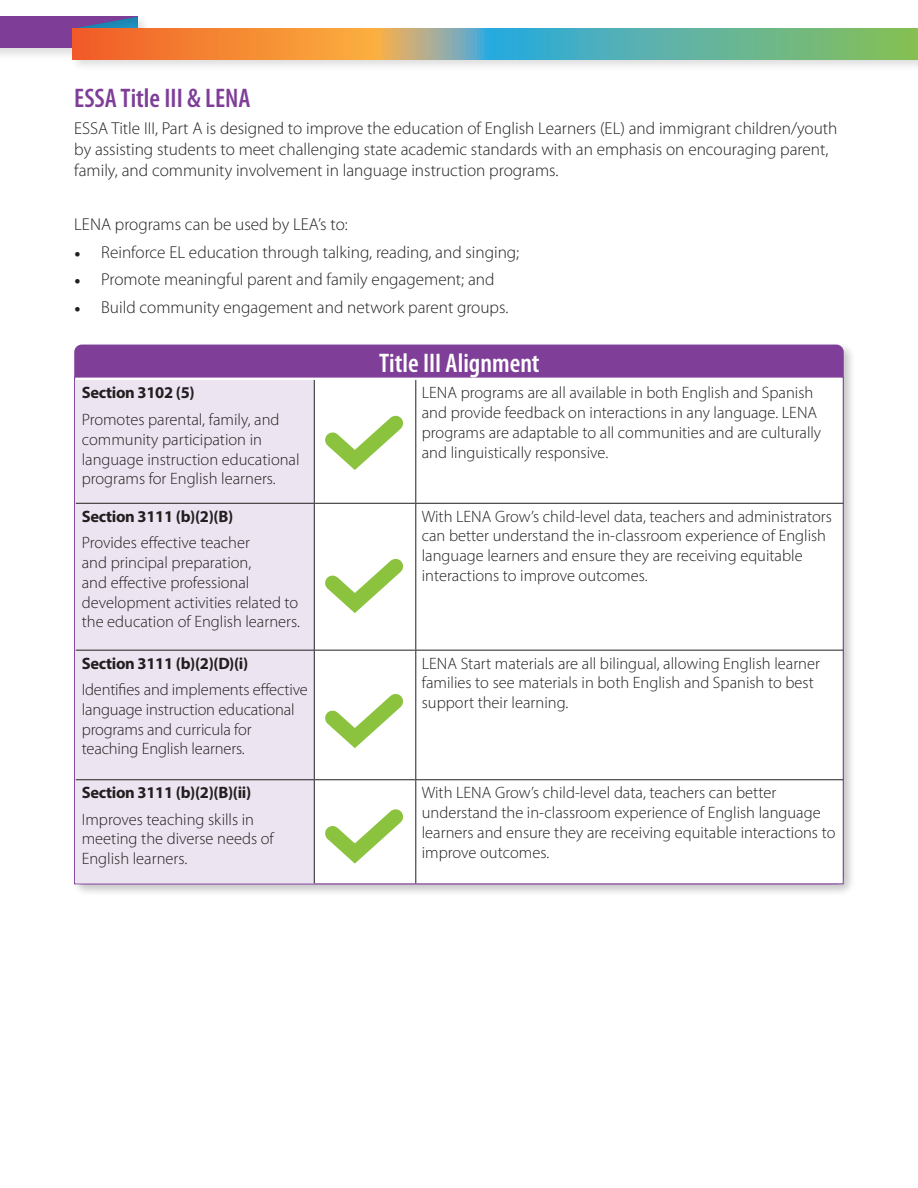
<style>
.page{position:relative;width:918px;height:1188px;background:#fff}
.page>*{position:absolute;margin:0;border:0;box-sizing:border-box;transform-origin:0 0}
.t1{font:600 condensed 27px "Myriad Pro";color:#7e3e98}
.t2{font:600 condensed 27px "Myriad Pro";color:#fff}
.t3{font:300 17.25px/20.7px "Myriad Pro";color:#231f20}
.t4{font:16.5px/19.8px "Myriad Variable Concept";color:#231f20}
.t5{font:300 16.5px/19.8px "Myriad Pro";color:#231f20}
.t6{font:700 16.5px "Myriad Pro";letter-spacing:-.02em;color:#231f20}
.s1{font-family:"Minion Pro";font-weight:400}
</style>
<div class="page">
<div style="left:0;top:13px;width:150px;height:47px;background:#231f20;opacity:.15"></div>
<div style="left:0;top:16px;width:138px;height:32px;background:#7e3e98"></div>
<svg style="left:73px;top:13px;width:67px;height:12px"></svg>
<div style="left:70px;top:25px;width:848px;height:47px;background:#231f20;opacity:.15"></div>
<svg style="left:73px;top:28px;width:845px;height:32px;background:#9da275"></svg>
<div style="left:72px;top:342px;width:784px;height:555px;background:#231f20;opacity:.25"></div>
<div style="left:75px;top:345px;width:768px;height:538px;background:#7f3f98;border-radius:7px"></div>
<div style="left:74px;top:377px;width:770px;height:507px;background:#fff;border:1px solid #7f3f98"></div>
<div style="left:76px;top:380px;width:238px;height:503px;background:#ece5f1"></div>
<hr style="left:314px;top:380px;width:1px;height:123px;background:#231f20">
<hr style="left:415px;top:380px;width:1px;height:123px;background:#231f20">
<hr style="left:76px;top:503px;width:238px;height:1px;background:#231f20">
<hr style="left:314px;top:503px;width:102px;height:1px;background:#231f20">
<hr style="left:314px;top:504px;width:1px;height:146px;background:#231f20">
<hr style="left:416px;top:503px;width:427px;height:1px;background:#231f20">
<hr style="left:415px;top:504px;width:1px;height:146px;background:#231f20">
<hr style="left:76px;top:650px;width:238px;height:1px;background:#231f20">
<hr style="left:314px;top:650px;width:102px;height:1px;background:#231f20">
<hr style="left:314px;top:651px;width:1px;height:128px;background:#231f20">
<hr style="left:416px;top:650px;width:427px;height:1px;background:#231f20">
<hr style="left:415px;top:651px;width:1px;height:128px;background:#231f20">
<hr style="left:76px;top:779px;width:238px;height:1px;background:#231f20">
<hr style="left:314px;top:779px;width:102px;height:1px;background:#231f20">
<hr style="left:314px;top:780px;width:1px;height:103px;background:#231f20">
<hr style="left:416px;top:779px;width:427px;height:1px;background:#231f20">
<hr style="left:415px;top:780px;width:1px;height:103px;background:#231f20">
<svg style="left:311px;top:402px;width:106px;height:78px"></svg>
<svg style="left:311px;top:545px;width:106px;height:78px"></svg>
<svg style="left:311px;top:680px;width:106px;height:78px"></svg>
<svg style="left:311px;top:796px;width:106px;height:78px"></svg>
<p class="t1" style="left:74px;top:83px;width:178px">ESSA Title III &amp; LENA</p>
<p class="t3" style="left:74px;top:118px;width:765px">ESSA Title III, Part A is designed to improve the education of English Learners (EL) and immigrant children/youth by assisting students to meet challenging state academic standards with an emphasis on encouraging parent, family, and community involvement in language instruction programs.</p>
<p class="t3" style="left:74px;top:214px;width:275px">LENA programs can be used by LEA’s to:</p>
<p class="t3" style="left:74px;top:242px;width:447px"><span class="s1">•</span> Reinforce EL education through talking, reading, and singing;</p>
<p class="t3" style="left:74px;top:269px;width:422px"><span class="s1">•</span> Promote meaningful parent and family engagement; and</p>
<p class="t3" style="left:74px;top:296px;width:436px"><span class="s1">•</span> Build community engagement and network parent groups.</p>
<p class="t2" style="left:379px;top:348px;width:162px">Title III Alignment</p>
<p class="t6" style="left:82px;top:382px;width:115px">Section 3102 (5)</p>
<p class="t5" style="left:82px;top:409px;width:219px">Promotes parental, family, and community participation in language instruction educational programs for English learners.</p>
<p class="t4" style="left:422px;top:383px;width:401px">LENA programs are all available in both English and Spanish and provide feedback on interactions in any language. LENA programs are adaptable to all communities and are culturally and linguistically responsive.</p>
<p class="t6" style="left:82px;top:505px;width:153px">Section 3111 (b)(2)(B)</p>
<p class="t5" style="left:82px;top:533px;width:220px">Provides effective teacher<br>and principal preparation,<br>and effective professional development activities related to the education of English learners.</p>
<p class="t6" style="left:82px;top:652px;width:168px">Section 3111 (b)(2)(D)(i)</p>
<p class="t5" style="left:82px;top:680px;width:228px">Identifies and implements effective language instruction educational programs and curricula for teaching English learners.</p>
<p class="t6" style="left:82px;top:782px;width:171px">Section 3111 (b)(2)(B)(ii)</p>
<p class="t5" style="left:82px;top:809px;width:194px">Improves teaching skills in meeting the diverse needs of<br>English learners.</p>
<p class="t4" style="left:422px;top:506px;width:412px">With LENA Grow’s child-level data, teachers and administrators can better understand the in-classroom experience of English language learners and ensure they are receiving equitable interactions to improve outcomes.</p>
<p class="t4" style="left:422px;top:653px;width:400px">LENA Start materials are all bilingual, allowing English learner families to see materials in both English and Spanish to best support their learning.</p>
<p class="t4" style="left:422px;top:783px;width:415px">With LENA Grow’s child-level data, teachers can better understand the in-classroom experience of English language learners and ensure they are receiving equitable interactions to improve outcomes.</p>
</div>
